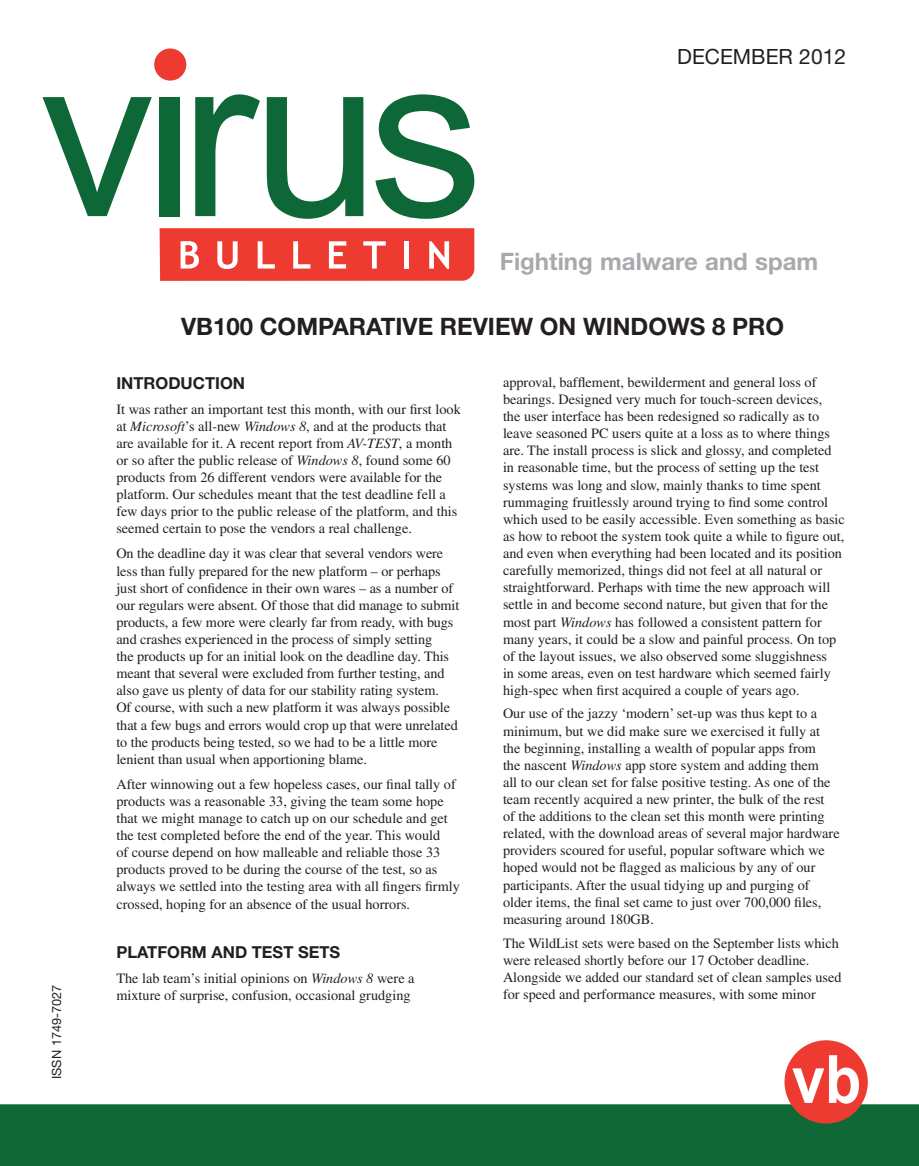
<style>
.page{position:relative;width:919px;height:1166px;background:#fff}
.page>*{position:absolute;margin:0;border:0;box-sizing:border-box;transform-origin:0 0}
.t1{font:700 24px "Helvetica Neue";color:#231f20}
.t2{font:700 24px "Helvetica Neue";color:#a8a9ad}
.t3{font:21px "Helvetica Neue";color:#231f20}
.t4{font:700 16.5px "Helvetica Neue";color:#231f20}
.t5{font:14.25px/17.1px "Times";color:#231f20}
.t6{font:12.75px "Helvetica Neue";color:#231f20}
.s1{font-style:italic}
</style>
<div class="page">
<svg style="left:43px;top:97px;width:109px;height:119px"></svg>
<div style="left:160px;top:97px;width:20px;height:119px;background:#0e6736"></div>
<svg style="left:195px;top:94px;width:65px;height:122px"></svg>
<svg style="left:267px;top:97px;width:96px;height:122px"></svg>
<svg style="left:375px;top:94px;width:99px;height:125px"></svg>
<div style="left:154px;top:48px;width:32px;height:33px;background:#ee3b32;border-radius:50%"></div>
<svg style="left:159px;top:228px;width:315px;height:53px;background:#f0544c"></svg>
<div style="left:0;top:1103px;width:918px;height:62px;background:#0f6836"></div>
<div style="left:784px;top:1039px;width:83px;height:84px;background:#ee3b32;border-radius:50%"></div>
<svg style="left:792px;top:1054px;width:66px;height:49px"></svg>
<h2 class="t3" style="left:677px;top:49px;width:170px">DECEMBER 2012</h2>
<p class="t6" style="left:52px;top:1078px;width:96px;rotate:-90deg">ISSN 1749-7027</p>
<h1 class="t2" style="left:500px;top:253px;width:320px">Fighting malware and spam</h1>
<h1 class="t1" style="left:181px;top:318px;width:604px">VB100 COMPARATIVE REVIEW ON WINDOWS 8 PRO</h1>
<p class="t4" style="left:116px;top:377px;width:130px">INTRODUCTION</p>
<p class="t5" style="left:116px;top:401px;width:346px">It was rather an important test this month, with our first look at <span class="s1">Microsoft</span>’s all-new <span class="s1">Windows 8</span>, and at the products that are available for it. A recent report from <span class="s1">AV-TEST</span>, a month or so after the public release of <span class="s1">Windows 8</span>, found some 60 products from 26 different vendors were available for the platform. Our schedules meant that the test deadline fell a few days prior to the public release of the platform, and this seemed certain to pose the vendors a real challenge.</p>
<p class="t5" style="left:116px;top:546px;width:344px">On the deadline day it was clear that several vendors were less than fully prepared for the new platform – or perhaps just short of confidence in their own wares – as a number of our regulars were absent. Of those that did manage to submit products, a few more were clearly far from ready, with bugs and crashes experienced in the process of simply setting<br>the products up for an initial look on the deadline day. This meant that several were excluded from further testing, and also gave us plenty of data for our stability rating system.<br>Of course, with such a new platform it was always possible that a few bugs and errors would crop up that were unrelated to the products being tested, so we had to be a little more lenient than usual when apportioning blame.</p>
<p class="t5" style="left:116px;top:776px;width:345px">After winnowing out a few hopeless cases, our final tally of products was a reasonable 33, giving the team some hope that we might manage to catch up on our schedule and get the test completed before the end of the year. This would<br>of course depend on how malleable and reliable those 33 products proved to be during the course of the test, so as always we settled into the testing area with all fingers firmly crossed, hoping for an absence of the usual horrors.</p>
<p class="t4" style="left:116px;top:945px;width:225px">PLATFORM AND TEST SETS</p>
<p class="t5" style="left:116px;top:970px;width:300px">The lab team’s initial opinions on <span class="s1">Windows 8</span> were a mixture of surprise, confusion, occasional grudging</p>
<p class="t5" style="left:503px;top:375px;width:343px">approval, bafflement, bewilderment and general loss of bearings. Designed very much for touch-screen devices,<br>the user interface has been redesigned so radically as to leave seasoned PC users quite at a loss as to where things are. The install process is slick and glossy, and completed in reasonable time, but the process of setting up the test systems was long and slow, mainly thanks to time spent rummaging fruitlessly around trying to find some control which used to be easily accessible. Even something as basic as how to reboot the system took quite a while to figure out, and even when everything had been located and its position carefully memorized, things did not feel at all natural or straightforward. Perhaps with time the new approach will settle in and become second nature, but given that for the most part <span class="s1">Windows</span> has followed a consistent pattern for many years, it could be a slow and painful process. On top of the layout issues, we also observed some sluggishness<br>in some areas, even on test hardware which seemed fairly high-spec when first acquired a couple of years ago.</p>
<p class="t5" style="left:503px;top:706px;width:338px">Our use of the jazzy ‘modern’ set-up was thus kept to a minimum, but we did make sure we exercised it fully at the beginning, installing a wealth of popular apps from<br>the nascent <span class="s1">Windows</span> app store system and adding them<br>all to our clean set for false positive testing. As one of the team recently acquired a new printer, the bulk of the rest of the additions to the clean set this month were printing related, with the download areas of several major hardware providers scoured for useful, popular software which we hoped would not be flagged as malicious by any of our participants. After the usual tidying up and purging of older items, the final set came to just over 700,000 files, measuring around 180GB.</p>
<p class="t5" style="left:503px;top:935px;width:340px">The WildList sets were based on the September lists which were released shortly before our 17 October deadline.<br>Alongside we added our standard set of clean samples used for speed and performance measures, with some minor</p>
</div>
